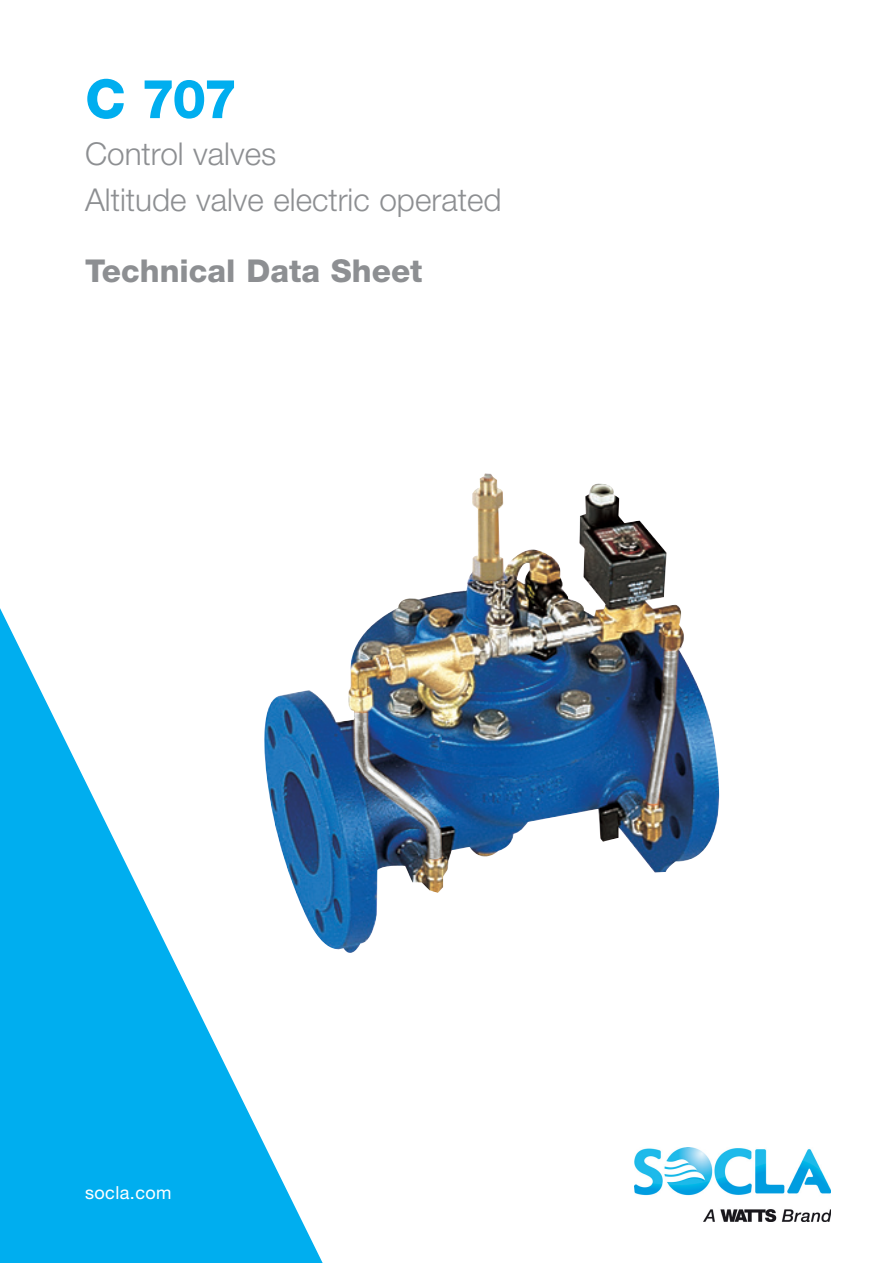
<style>
.page{position:relative;width:893px;height:1263px;background:#fff}
.page>*{position:absolute;margin:0;border:0;box-sizing:border-box;transform-origin:0 0}
.t1{font:800 54px "Helvetica Neue LT Std";color:#00aeef}
.t2{font:300 31.5px/46.5px "Helvetica Neue LT Std";color:#8d8f92}
.t3{font:800 31.5px "Helvetica Neue LT Std";color:#8d8f92}
.t4{font:18px "Helvetica Neue LT Std";letter-spacing:.025em;color:#fff}
</style>
<div class="page">
<img style="left:634px;top:1147px;width:196px;height:75px">
<svg style="left:0;top:608px;width:323px;height:655px;fill:#00aeef"></svg>
<img style="left:259px;top:473px;width:461px;height:484px">
<h1 class="t1" style="left:85px;top:67px;width:154px">C 707</h1>
<p class="t2" style="left:85px;top:129px;width:418px">Control valves<br>Altitude valve electric operated</p>
<p class="t3" style="left:85px;top:252px;width:339px">Technical Data Sheet</p>
<p class="t4" style="left:85px;top:1182px;width:88px">socla.com</p>
</div>
